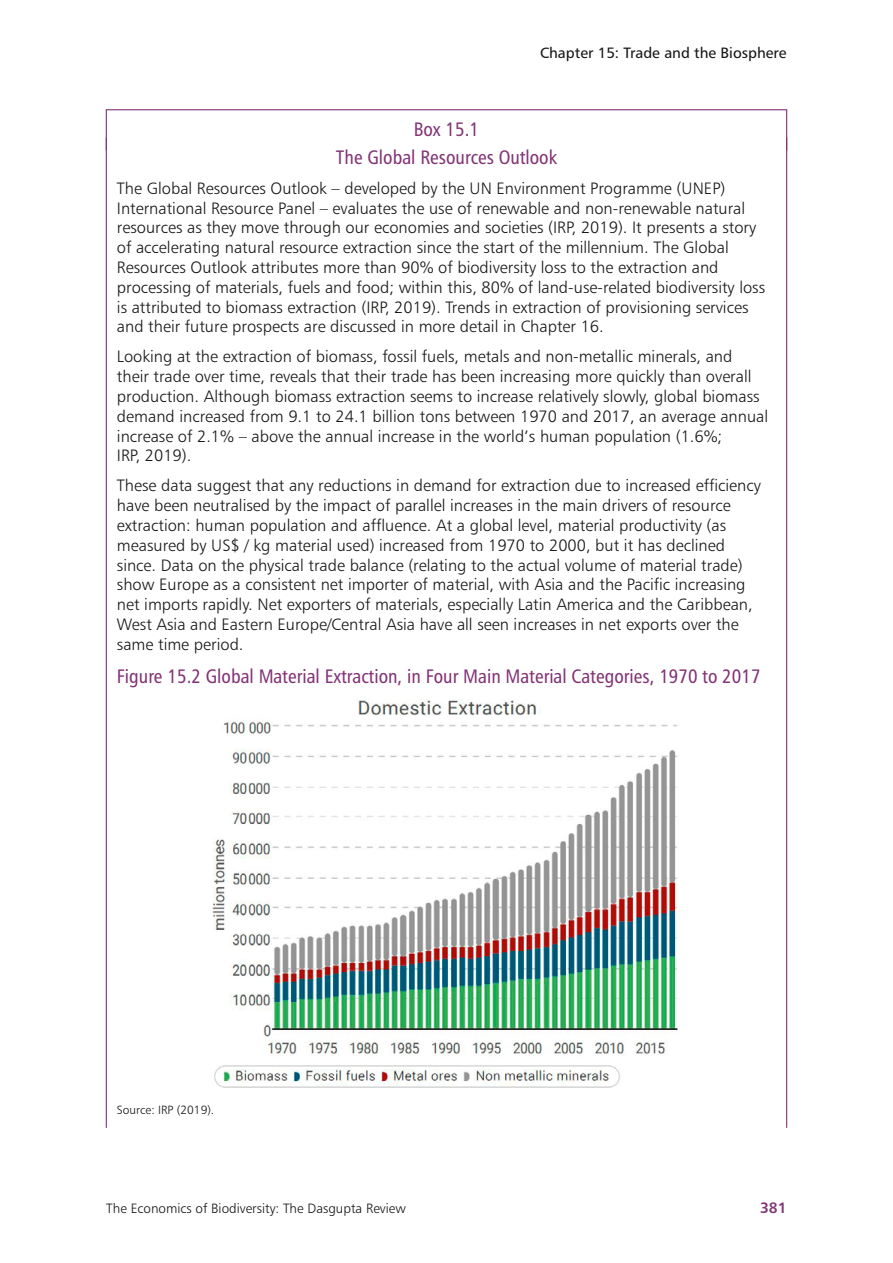
<style>
.page{position:relative;width:893px;height:1263px;background:#fff}
.page>*{position:absolute;margin:0;border:0;box-sizing:border-box;transform-origin:0 0}
.Boxed_Figure_Heading{font:19.5px "Humanist 777 BT Roman Condensed B";color:#833376}
.Box_Heading{font:19.5px "Humanist 777 BT Roman Condensed B";color:#833376}
.Box_Number{font:19.5px "Humanist 777 BT Roman Condensed B";color:#833376}
.Boxed_Text{font:16.5px/19.8px "Humanist 777 BT Light B";color:#181716}
.t1{font:15px "Humanist 777 BT Roman B";color:#181716}
.t2{font:15px "Humanist 777 BT Bold B";color:#833376}
.t3{font:13.5px "Humanist 777 BT Light B";color:#181716}
.Boxed_Source{font:12px "Humanist 777 BT Light B";color:#181716}
</style>
<div class="page">
<div style="left:106px;top:109px;width:681px;height:42px;border:1px solid #833376"></div>
<hr style="left:106px;top:137px;width:1px;height:991px;background:#833376">
<hr style="left:786px;top:137px;width:1px;height:991px;background:#833376">
<img style="left:212px;top:699px;width:466px;height:389px">
<p class="t1" style="left:540px;top:44px;width:248px">Chapter 15: Trade and the Biosphere</p>
<p class="Box_Number" style="left:414px;top:117px;width:67px">Box 15.1</p>
<p class="Box_Heading" style="left:336px;top:145px;width:222px">The Global Resources Outlook</p>
<p class="Boxed_Text" style="left:117px;top:178px;width:650px">The Global Resources Outlook – developed by the UN Environment Programme (UNEP)<br>International Resource Panel – evaluates the use of renewable and non-renewable natural resources as they move through our economies and societies (IRP, 2019). It presents a story of accelerating natural resource extraction since the start of the millennium. The Global Resources Outlook attributes more than 90% of biodiversity loss to the extraction and processing of materials, fuels and food; within this, 80% of land-use-related biodiversity loss is attributed to biomass extraction (IRP, 2019). Trends in extraction of provisioning services and their future prospects are discussed in more detail in Chapter 16.</p>
<p class="Boxed_Text" style="left:117px;top:346px;width:653px">Looking at the extraction of biomass, fossil fuels, metals and non-metallic minerals, and their trade over time, reveals that their trade has been increasing more quickly than overall production. Although biomass extraction seems to increase relatively slowly, global biomass demand increased from 9.1 to 24.1 billion tons between 1970 and 2017, an average annual increase of 2.1% – above the annual increase in the world’s human population (1.6%;<br>IRP, 2019).</p>
<p class="Boxed_Text" style="left:117px;top:475px;width:645px">These data suggest that any reductions in demand for extraction due to increased efficiency have been neutralised by the impact of parallel increases in the main drivers of resource extraction: human population and affluence. At a global level, material productivity (as measured by US$ / kg material used) increased from 1970 to 2000, but it has declined since. Data on the physical trade balance (relating to the actual volume of material trade) show Europe as a consistent net importer of material, with Asia and the Pacific increasing net imports rapidly. Net exporters of materials, especially Latin America and the Caribbean, West Asia and Eastern Europe/Central Asia have all seen increases in net exports over the same time period.</p>
<p class="Boxed_Figure_Heading" style="left:117px;top:664px;width:645px">Figure 15.2 Global Material Extraction, in Four Main Material Categories, 1970 to 2017</p>
<p class="Boxed_Source" style="left:117px;top:1103px;width:99px">Source: IRP (2019).</p>
<p class="t3" style="left:106px;top:1200px;width:301px">The Economics of Biodiversity: The Dasgupta Review</p>
<p class="t2" style="left:760px;top:1198px;width:28px">381</p>
</div>
